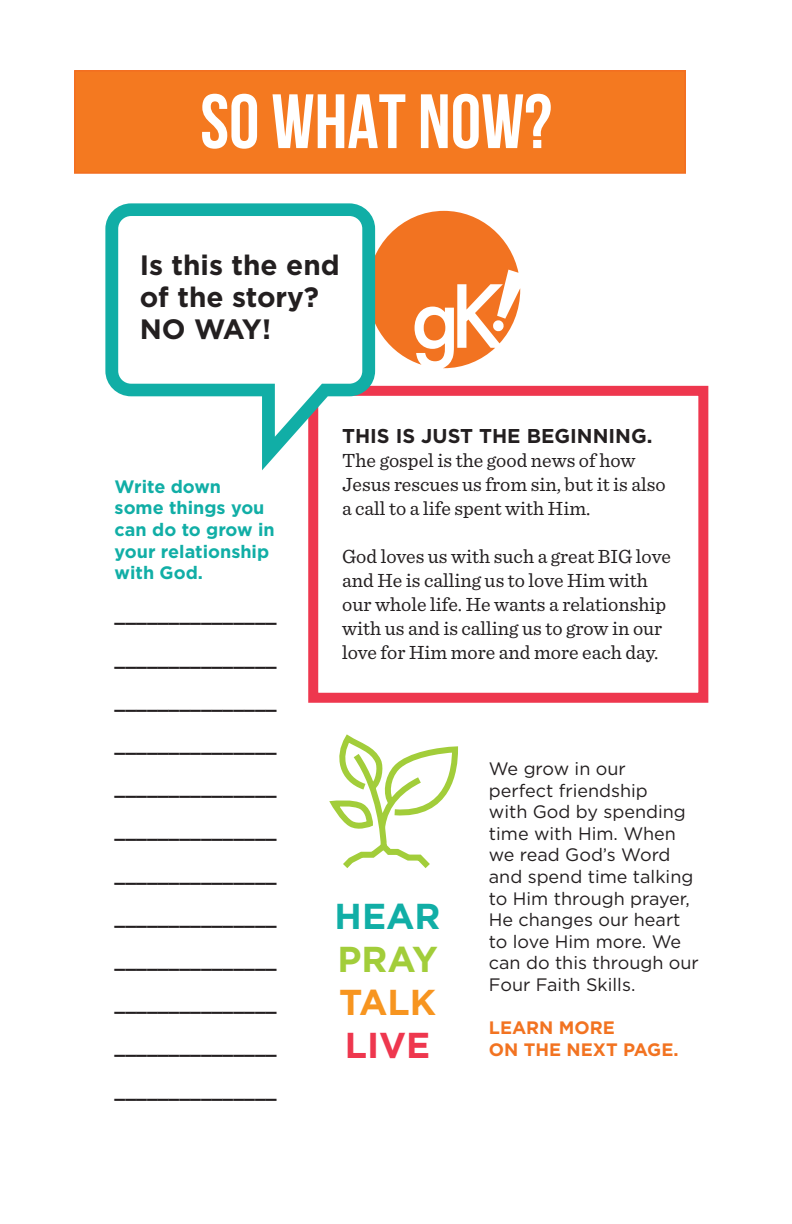
<style>
.page{position:relative;width:792px;height:1224px;background:#fff}
.page>*{position:absolute;margin:0;border:0;box-sizing:border-box;transform-origin:0 0}
.t1{font:700 76.8px "Bebas Neue";color:#fff}
.t2{font:700 36px "Gotham";color:#11aea6}
.t3{font:700 36px "Gotham";color:#a2cd3a}
.t4{font:700 36px "Gotham";color:#f79520}
.t5{font:700 36px "Gotham";color:#ee374e}
.t6{font:700 28px/32px "Gotham";color:#231f20}
.t7{font:20px/24px "Sentinel";color:#231f20}
.t8{font:700 20px "Gotham";color:#231f20}
.t9{font:18px/21.6px "Gotham";color:#231f20}
.t10{font:700 18px "Gotham";color:#231f20}
.t11{font:700 18px/21.6px "Gotham";color:#11aea6}
.t12{font:700 18px/21.6px "Gotham";color:#f27321}
</style>
<div class="page">
<svg style="left:375px;top:211px;width:145px;height:157px"></svg>
<div style="left:308px;top:386px;width:400px;height:317px;border:10px solid #ee374e"></div>
<div style="left:75px;top:71px;width:610px;height:102px;background:#f47920"></div>
<div style="left:74px;top:70px;width:612px;height:104px;border:2px solid #f36f21"></div>
<svg style="left:105px;top:203px;width:270px;height:267px"></svg>
<svg style="left:329px;top:734px;width:130px;height:134px"></svg>
<h1 class="t1" style="left:200px;top:77px;width:353px">SO WHAT NOW?</h1>
<h3 class="t6" style="left:140px;top:251px;width:201px">Is this the end of the story?<br>NO WAY!</h3>
<p class="t11" style="left:115px;top:477px;width:162px">Write down some things you can do to grow in your relationship with God.</p>
<p class="t10" style="left:115px;top:608px;width:164px">_______________</p>
<p class="t10" style="left:115px;top:651px;width:164px">_______________</p>
<p class="t10" style="left:115px;top:694px;width:164px">_______________</p>
<p class="t10" style="left:115px;top:738px;width:164px">_______________</p>
<p class="t10" style="left:115px;top:781px;width:164px">_______________</p>
<p class="t10" style="left:115px;top:824px;width:164px">_______________</p>
<p class="t10" style="left:115px;top:867px;width:164px">_______________</p>
<p class="t10" style="left:115px;top:910px;width:164px">_______________</p>
<p class="t10" style="left:115px;top:954px;width:164px">_______________</p>
<p class="t10" style="left:115px;top:997px;width:164px">_______________</p>
<p class="t10" style="left:115px;top:1040px;width:164px">_______________</p>
<p class="t10" style="left:115px;top:1083px;width:164px">_______________</p>
<p class="t8" style="left:342px;top:427px;width:312px">THIS IS JUST THE BEGINNING.</p>
<p class="t7" style="left:342px;top:449px;width:325px">The gospel is the good news of how<br>Jesus rescues us from sin, but it is also a call to a life spent with Him.</p>
<p class="t7" style="left:342px;top:545px;width:330px">God loves us with such a great BIG love and He is calling us to love Him with our whole life. He wants a relationship with us and is calling us to grow in our love for Him more and more each day.</p>
<h2 class="t2" style="left:335px;top:900px;width:107px">HEAR</h2>
<h2 class="t3" style="left:337px;top:943px;width:102px">PRAY</h2>
<h2 class="t4" style="left:339px;top:986px;width:99px">TALK</h2>
<h2 class="t5" style="left:345px;top:1030px;width:87px">LIVE</h2>
<p class="t9" style="left:489px;top:759px;width:212px">We grow in our<br>perfect friendship<br>with God by spending time with Him. When we read God’s Word and spend time talking to Him through prayer,<br>He changes our heart to love Him more. We can do this through our<br>Four Faith Skills.</p>
<p class="t12" style="left:489px;top:1018px;width:191px">LEARN MORE<br>ON THE NEXT PAGE.</p>
</div>
